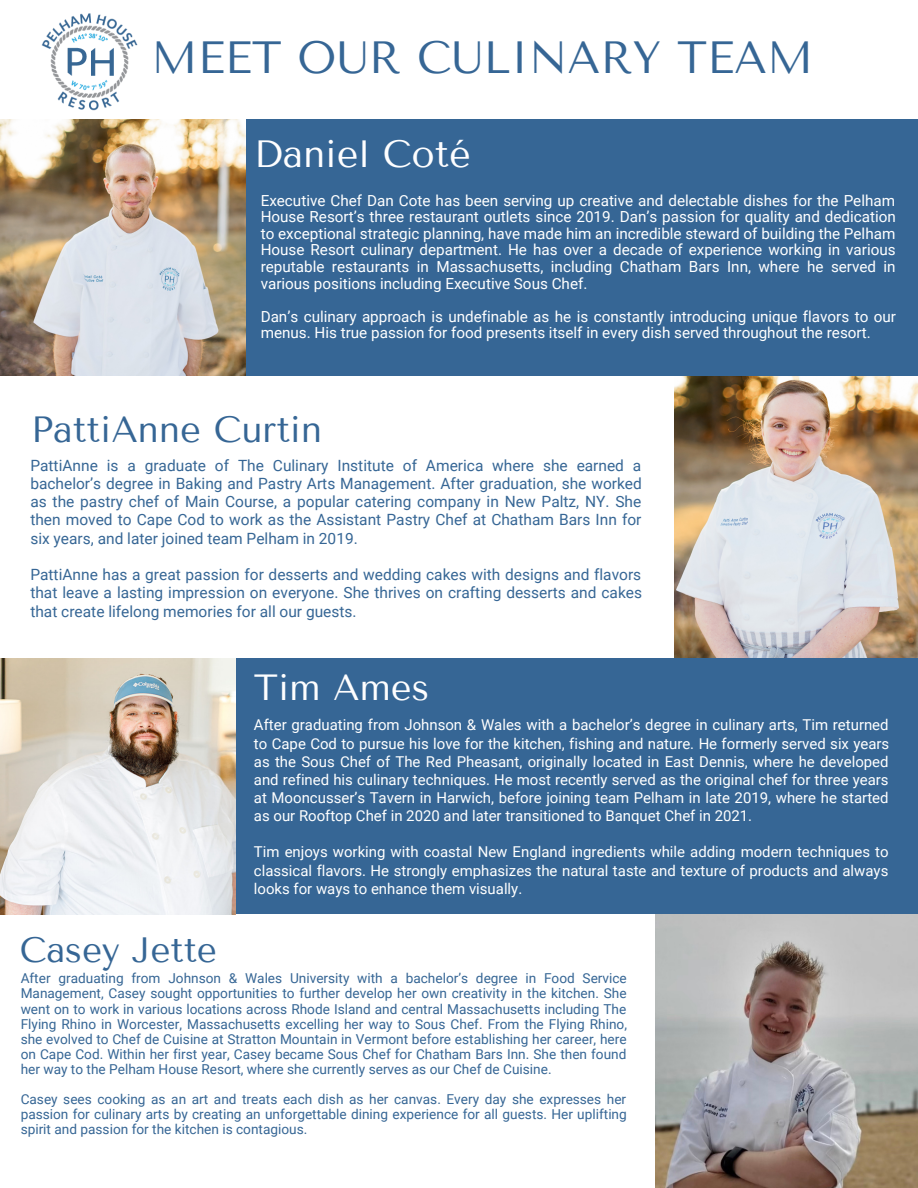
<style>
.page{position:relative;width:918px;height:1188px;background:#fff}
.page>*{position:absolute;margin:0;border:0;box-sizing:border-box;transform-origin:0 0}
.t1{font:45px "Tenor Sans";color:#366695}
.t2{font:37.8px "Tenor Sans";color:#fefeff}
.t3{font:36.3px "Tenor Sans";color:#366695}
.t4{font:36.3px "Tenor Sans";color:#fefeff}
.t5{font:35.1px "Tenor Sans";color:#366695}
.t6{font:15.45px/18.3px "Roboto";color:#366695;text-align:justify}
.t7{font:15.3px/16.5px "Roboto";color:#fff;text-align:justify}
.t8{font:15px/18.1px "Roboto";color:#fff;text-align:justify}
.t9{font:13.65px/15px "Roboto";color:#366695;text-align:justify}
</style>
<div class="page">
<img style="left:675px;top:376px;width:243px;height:283px">
<img style="left:656px;top:914px;width:262px;height:274px">
<div style="left:0;top:659px;width:918px;height:255px;background:#366695"></div>
<div style="left:0;top:119px;width:918px;height:257px;background:#366695"></div>
<img style="left:0;top:119px;width:245px;height:257px">
<img style="left:0;top:659px;width:235px;height:255px">
<img style="left:19px;top:13px;width:141px;height:120px">
<p class="t1" style="left:152px;top:32px;width:663px">MEET OUR CULINARY TEAM</p>
<p class="t2" style="left:254px;top:132px;width:218px">Daniel Coté</p>
<p class="t7" style="left:261px;top:192px;width:637px">Executive Chef Dan Cote has been serving up creative and delectable dishes for the Pelham House Resort’s three restaurant outlets since 2019. Dan’s passion for quality and dedication to exceptional strategic planning, have made him an incredible steward of building the Pelham House Resort culinary department. He has over a decade of experience working in various reputable restaurants in Massachusetts, including Chatham Bars Inn, where he served in various positions including Executive Sous Chef.</p>
<p class="t7" style="left:261px;top:308px;width:637px">Dan’s culinary approach is undefinable as he is constantly introducing unique flavors to our menus. His true passion for food presents itself in every dish served throughout the resort.</p>
<p class="t3" style="left:31px;top:409px;width:293px">PattiAnne Curtin</p>
<p class="t6" style="left:30px;top:456px;width:613px">PattiAnne is a graduate of The Culinary Institute of America where she earned a bachelor’s degree in Baking and Pastry Arts Management. After graduation, she worked as the pastry chef of Main Course, a popular catering company in New Paltz, NY. She then moved to Cape Cod to work as the Assistant Pastry Chef at Chatham Bars Inn for six years, and later joined team Pelham in 2019.</p>
<p class="t6" style="left:30px;top:566px;width:613px">PattiAnne has a great passion for desserts and wedding cakes with designs and flavors that leave a lasting impression on everyone. She thrives on crafting desserts and cakes that create lifelong memories for all our guests.</p>
<p class="t4" style="left:254px;top:667px;width:177px">Tim Ames</p>
<p class="t5" style="left:20px;top:930px;width:199px">Casey Jette</p>
<p class="t8" style="left:254px;top:716px;width:637px">After graduating from Johnson &amp; Wales with a bachelor’s degree in culinary arts, Tim returned to Cape Cod to pursue his love for the kitchen, fishing and nature. He formerly served six years as the Sous Chef of The Red Pheasant, originally located in East Dennis, where he developed and refined his culinary techniques. He most recently served as the original chef for three years at Mooncusser’s Tavern in Harwich, before joining team Pelham in late 2019, where he started as our Rooftop Chef in 2020 and later transitioned to Banquet Chef in 2021.</p>
<p class="t8" style="left:254px;top:843px;width:636px">Tim enjoys working with coastal New England ingredients while adding modern techniques to classical flavors. He strongly emphasizes the natural taste and texture of products and always looks for ways to enhance them visually.</p>
<p class="t9" style="left:21px;top:971px;width:608px">After graduating from Johnson &amp; Wales University with a bachelor’s degree in Food Service Management, Casey sought opportunities to further develop her own creativity in the kitchen. She went on to work in various locations across Rhode Island and central Massachusetts including The Flying Rhino in Worcester, Massachusetts excelling her way to Sous Chef. From the Flying Rhino, she evolved to Chef de Cuisine at Stratton Mountain in Vermont before establishing her career, here on Cape Cod. Within her first year, Casey became Sous Chef for Chatham Bars Inn. She then found her way to the Pelham House Resort, where she currently serves as our Chef de Cuisine.</p>
<p class="t9" style="left:21px;top:1092px;width:608px">Casey sees cooking as an art and treats each dish as her canvas. Every day she expresses her passion for culinary arts by creating an unforgettable dining experience for all guests. Her uplifting spirit and passion for the kitchen is contagious.</p>
</div>
